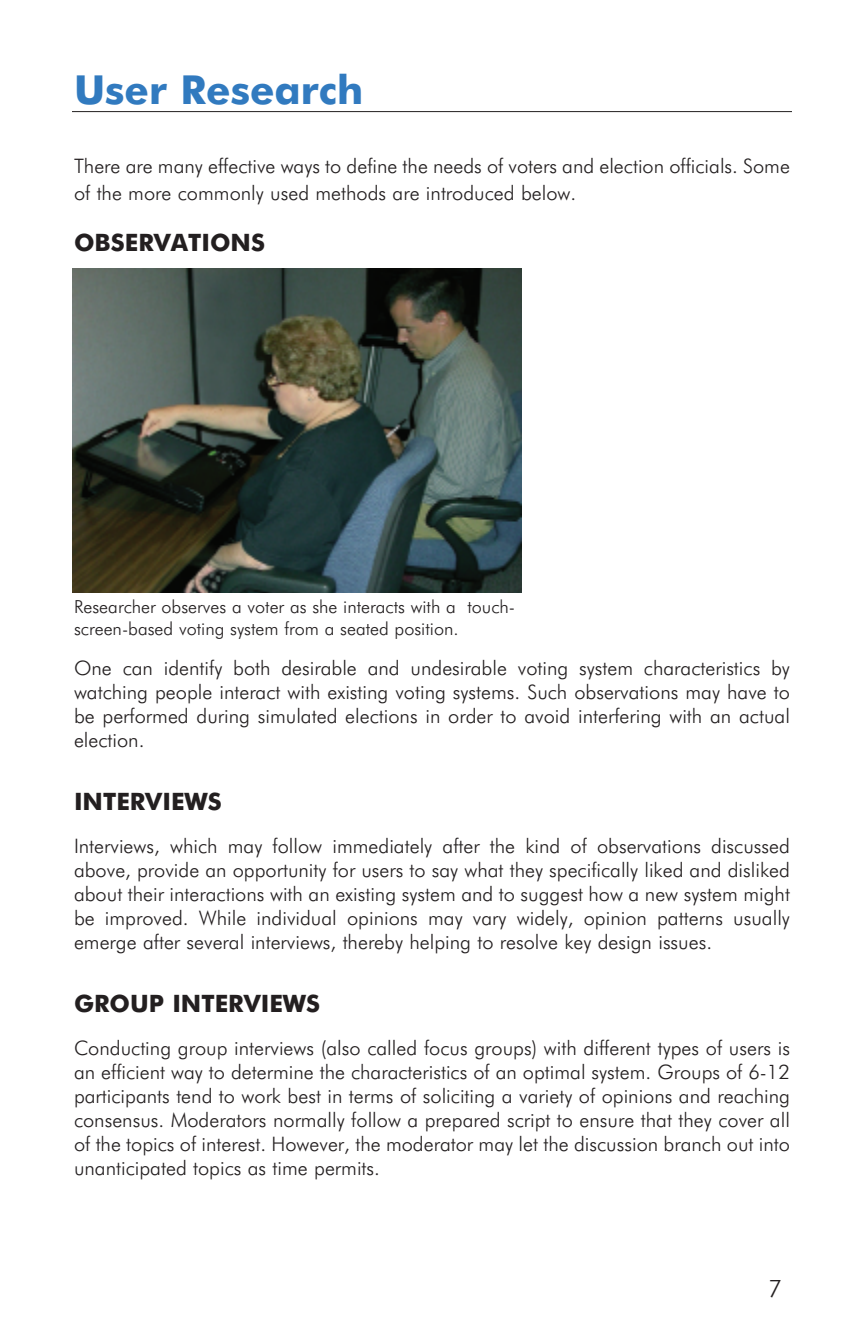
<style>
.page{position:relative;width:864px;height:1332px;background:#fff}
.page>*{position:absolute;margin:0;border:0;box-sizing:border-box;transform-origin:0 0}
.t1{font:700 40px "Futura BT";color:#317abf}
.t2{font:700 24px "Futura BT";color:#231f20}
.t3{font:300 24px "Futura BT";color:#231f20}
.t4{font:300 20px/24px "Futura BT";color:#231f20;text-align:justify}
.t5{font:300 18px/21.6px "Futura BT";color:#231f20}
</style>
<div class="page">
<img style="left:72px;top:269px;width:450px;height:324px">
<hr style="left:72px;top:111px;width:720px;height:1px;background:#231f20">
<h1 class="t1" style="left:74px;top:67px;width:291px">User Research</h1>
<p class="t4" style="left:74px;top:153px;width:717px;line-height:27px">There are many effective ways to define the needs of voters and election officials. Some of the more commonly used methods are introduced below.</p>
<p class="t2" style="left:74px;top:228px;width:192px">OBSERVATIONS</p>
<p class="t5" style="left:74px;top:596px;width:443px">Researcher observes a voter as she interacts with a touch&shy;screen-based voting system from a seated position.</p>
<p class="t4" style="left:74px;top:656px;width:717px">One can identify both desirable and undesirable voting system characteristics by watching people interact with existing voting systems. Such observations may have to be performed during simulated elections in order to avoid interfering with an actual election.</p>
<p class="t2" style="left:74px;top:788px;width:149px">INTERVIEWS</p>
<p class="t4" style="left:74px;top:834px;width:718px">Interviews, which may follow immediately after the kind of observations discussed above, provide an opportunity for users to say what they specifically liked and disliked about their interactions with an existing system and to suggest how a new system might be improved. While individual opinions may vary widely, opinion patterns usually emerge after several interviews, thereby helping to resolve key design issues.</p>
<p class="t2" style="left:74px;top:990px;width:248px">GROUP INTERVIEWS</p>
<p class="t4" style="left:74px;top:1037px;width:718px">Conducting group interviews (also called focus groups) with different types of users is an efficient way to determine the characteristics of an optimal system. Groups of 6-12 participants tend to work best in terms of soliciting a variety of opinions and reaching consensus. Moderators normally follow a prepared script to ensure that they cover all of the topics of interest. However, the moderator may let the discussion branch out into unanticipated topics as time permits.</p>
<p class="t3" style="left:768px;top:1275px;width:15px">7</p>
</div>
